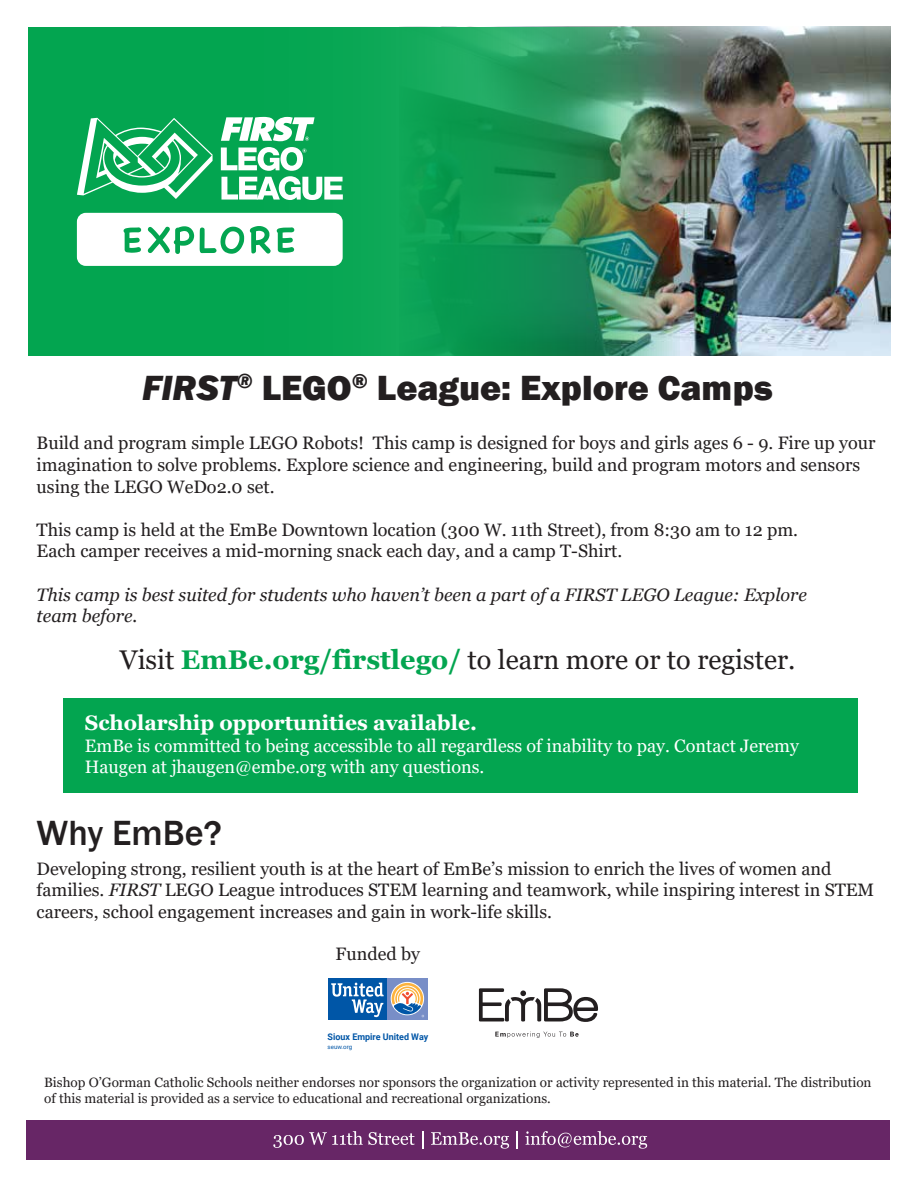
<style>
.page{position:relative;width:918px;height:1188px;background:#fff}
.page>*{position:absolute;margin:0;border:0;box-sizing:border-box;transform-origin:0 0}
.t1{font:800 36px "Franklin Gothic";color:#231f20}
.t2{font:500 36px "Franklin Gothic";color:#231f20}
.t3{font:27px "Georgia";color:#231f20}
.t4{font:700 21px "Georgia";color:#fff}
.t5{font:18px/21.6px "Georgia";color:#231f20}
.t6{font:18px/21.6px "Georgia";color:#fff}
.t7{font:italic 18px/21.6px "Georgia";color:#231f20}
.t8{font:13.5px/16.2px "Georgia";color:#231f20}
.t9{font:700 9.15px "Roboto";color:#0056a7}
.t10{font:6.15px "Roboto";color:#0056a7}
.s1{font-style:italic}
.s2{font-weight:700;color:#03a550}
</style>
<div class="page">
<div style="left:26px;top:1120px;width:864px;height:40px;background:#672666"></div>
<div style="left:63px;top:698px;width:794px;height:95px;background:#03a550"></div>
<svg style="left:273px;top:1131px;width:142px;height:17px"></svg>
<svg style="left:422px;top:1131px;width:1px;height:17px"></svg>
<svg style="left:431px;top:1132px;width:78px;height:17px"></svg>
<svg style="left:517px;top:1131px;width:1px;height:17px"></svg>
<svg style="left:525px;top:1131px;width:122px;height:18px"></svg>
<svg style="left:495px;top:1032px;width:84px;height:6px"></svg>
<svg style="left:479px;top:988px;width:119px;height:34px"></svg>
<svg style="left:328px;top:978px;width:100px;height:42px;background:#608ab7"></svg>
<img style="left:400px;top:27px;width:491px;height:328px">
<img style="left:29px;top:28px;width:650px;height:327px">
<svg style="left:77px;top:213px;width:266px;height:53px"></svg>
<svg style="left:221px;top:147px;width:122px;height:53px"></svg>
<svg style="left:221px;top:117px;width:94px;height:24px"></svg>
<svg style="left:77px;top:118px;width:136px;height:81px"></svg>
<h1 class="t1" style="left:142px;top:365px;width:632px"><span class="s1">FIRST</span><sup>®</sup> LEGO<sup>®</sup> League: Explore Camps</h1>
<p class="t5" style="left:37px;top:433px;width:840px">Build and program simple LEGO Robots! This camp is designed for boys and girls ages 6 - 9. Fire up your imagination to solve problems. Explore science and engineering, build and program motors and sensors using the LEGO WeDo2.0 set.</p>
<p class="t5" style="left:37px;top:519px;width:763px">This camp is held at the EmBe Downtown location (300 W. 11th Street), from 8:30 am to 12 pm.<br>Each camper receives a mid-morning snack each day, and a camp T-Shirt.</p>
<p class="t7" style="left:37px;top:584px;width:772px">This camp is best suited for students who haven’t been a part of a FIRST LEGO League: Explore team before.</p>
<h2 class="t3" style="left:120px;top:644px;width:677px">Visit <span class="s2">EmBe.org/firstlego/</span> to learn more or to register.</h2>
<p class="t4" style="left:85px;top:709px;width:394px">Scholarship opportunities available.</p>
<p class="t6" style="left:85px;top:735px;width:716px">EmBe is committed to being accessible to all regardless of inability to pay. Contact Jeremy<br>Haugen at jhaugen@embe.org with any questions.</p>
<h1 class="t2" style="left:37px;top:811px;width:187px">Why EmBe?</h1>
<p class="t5" style="left:37px;top:858px;width:839px">Developing strong, resilient youth is at the heart of EmBe’s mission to enrich the lives of women and families. <span class="s1">FIRST</span> LEGO League introduces STEM learning and teamwork, while inspiring interest in STEM careers, school engagement increases and gain in work-life skills.</p>
<p class="t5" style="left:336px;top:943px;width:86px">Funded by</p>
<p class="t9" style="left:328px;top:1031px;width:102px">Sioux Empire United Way</p>
<p class="t10" style="left:328px;top:1043px;width:26px">seuw.org</p>
<p class="t8" style="left:44px;top:1074px;width:829px">Bishop O’Gorman Catholic Schools neither endorses nor sponsors the organization or activity represented in this material. The distribution of this material is provided as a service to educational and recreational organizations.</p>
</div>
